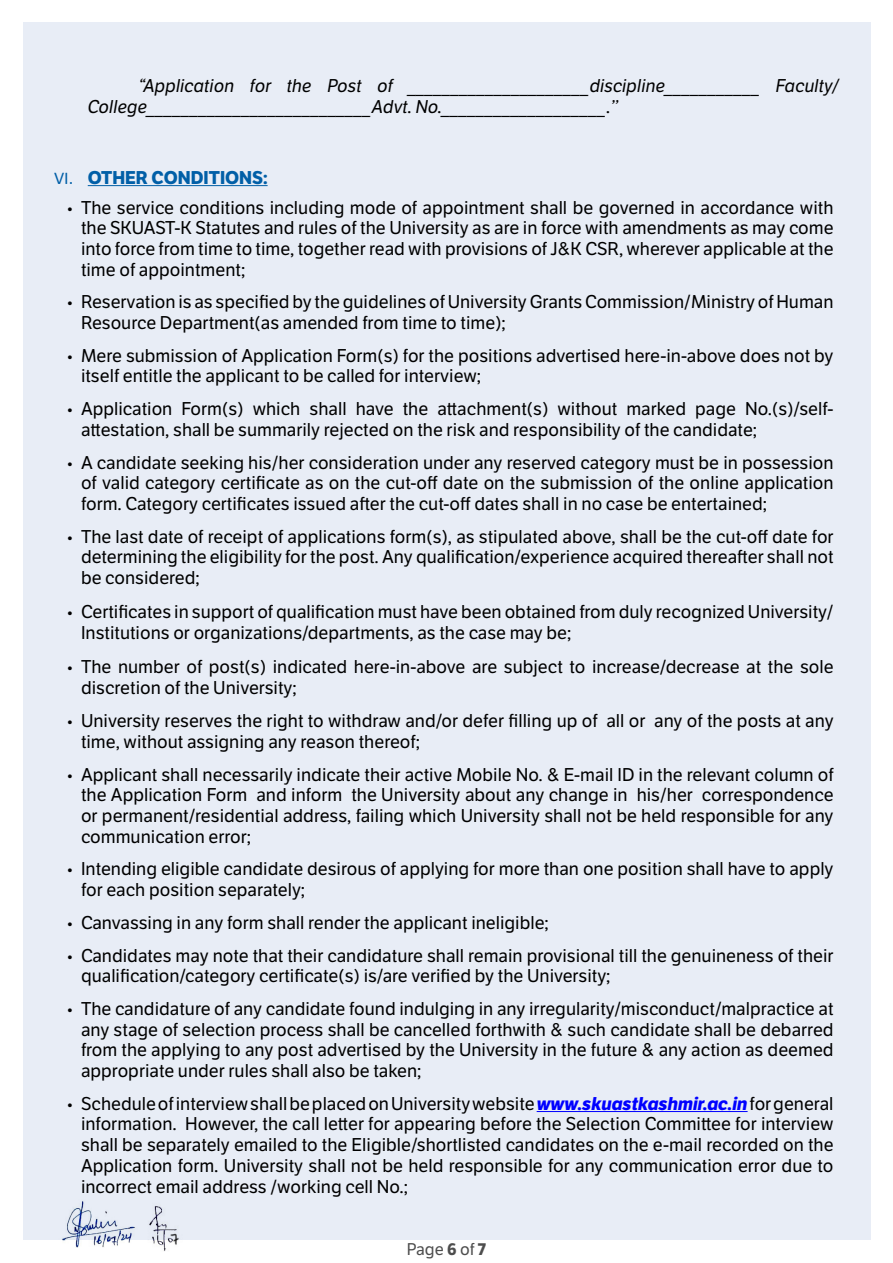
<style>
.page{position:relative;width:893px;height:1263px;background:#fff}
.page>*{position:absolute;margin:0;border:0;box-sizing:border-box;transform-origin:0 0}
.t1{font:18px/20.7px "LFT Etica";color:#000}
.List_Paragraph{font:italic 18px/21.6px "LFT Etica";color:#000}
.t2{font:700 18px "LFT Etica";color:#015fa7}
.No_Spacing{font:16.5px "LFT Etica";color:#4d4d4d}
.s1{font-family:"Calibri";font-weight:400}
.s2{font-family:"Myriad Pro"}
.s3{font-weight:700;font-style:italic;color:#00f}
.s4{font-weight:700}
</style>
<div class="page">
<div style="left:22px;top:22px;width:848px;height:1218px;background:#e8edf6"></div>
<hr style="left:88px;top:185px;width:180px;height:1px;background:#015fa7">
<hr style="left:537px;top:1111px;width:211px;height:1px;background:#00f">
<img style="left:62px;top:1201px;width:58px;height:47px">
<img style="left:120px;top:1206px;width:59px;height:45px">
<p class="List_Paragraph" style="left:88px;top:75px;width:753px;text-indent:51px">“Application for the Post of _____________________discipline___________ Faculty/<br>College__________________________Advt. No.___________________.’’</p>
<p class="t2" style="left:54px;top:166px;width:215px"><span class="s1">VI.</span> OTHER CONDITIONS:</p>
<p class="t1" style="left:81px;top:197px;width:754px;text-align:justify;text-indent:-14px"><span class="s2">•</span> The service conditions including mode of appointment shall be governed in accordance with the SKUAST-K Statutes and rules of the University as are in force with amendments as may come into force from time to time, together read with provisions of J&amp;K CSR, wherever applicable at the time of appointment;</p>
<p class="t1" style="left:81px;top:292px;width:754px;text-indent:-14px"><span class="s2">•</span> Reservation is as specified by the guidelines of University Grants Commission/Ministry of Human<br>Resource Department(as amended from time to time);</p>
<p class="t1" style="left:81px;top:345px;width:754px;text-indent:-14px"><span class="s2">•</span> Mere submission of Application Form(s) for the positions advertised here-in-above does not by itself entitle the applicant to be called for interview;</p>
<p class="t1" style="left:81px;top:399px;width:754px;text-indent:-14px"><span class="s2">•</span> Application Form(s) which shall have the attachment(s) without marked page No.(s)/self&shy;attestation, shall be summarily rejected on the risk and responsibility of the candidate;</p>
<p class="t1" style="left:81px;top:452px;width:754px;text-align:justify;text-indent:-14px"><span class="s2">•</span> A candidate seeking his/her consideration under any reserved category must be in possession of valid category certificate as on the cut-off date on the submission of the online application form. Category certificates issued after the cut-off dates shall in no case be entertained;</p>
<p class="t1" style="left:81px;top:526px;width:754px;text-align:justify;text-indent:-14px"><span class="s2">•</span> The last date of receipt of applications form(s), as stipulated above, shall be the cut-off date for determining the eligibility for the post. Any qualification/experience acquired thereafter shall not be considered;</p>
<p class="t1" style="left:81px;top:601px;width:754px;line-height:21.6px;text-indent:-14px"><span class="s2">•</span> Certificates in support of qualification must have been obtained from duly recognized University/<br>Institutions or organizations/departments, as the case may be;</p>
<p class="t1" style="left:81px;top:656px;width:754px;line-height:21.6px;text-indent:-14px"><span class="s2">•</span> The number of post(s) indicated here-in-above are subject to increase/decrease at the sole discretion of the University;</p>
<p class="t1" style="left:81px;top:711px;width:754px;text-indent:-14px"><span class="s2">•</span> University reserves the right to withdraw and/or defer filling up of all or any of the posts at any time, without assigning any reason thereof;</p>
<p class="t1" style="left:81px;top:764px;width:754px;text-align:justify;text-indent:-14px"><span class="s2">•</span> Applicant shall necessarily indicate their active Mobile No. &amp; E-mail ID in the relevant column of the Application Form and inform the University about any change in his/her correspondence or permanent/residential address, failing which University shall not be held responsible for any communication error;</p>
<p class="t1" style="left:81px;top:859px;width:754px;text-indent:-14px"><span class="s2">•</span> Intending eligible candidate desirous of applying for more than one position shall have to apply for each position separately;</p>
<p class="t1" style="left:68px;top:912px;width:483px"><span class="s2">•</span> Canvassing in any form shall render the applicant ineligible;</p>
<p class="t1" style="left:81px;top:945px;width:754px;text-indent:-14px"><span class="s2">•</span> Candidates may note that their candidature shall remain provisional till the genuineness of their qualification/category certificate(s) is/are verified by the University;</p>
<p class="t1" style="left:81px;top:998px;width:754px;text-align:justify;text-indent:-14px"><span class="s2">•</span> The candidature of any candidate found indulging in any irregularity/misconduct/malpractice at any stage of selection process shall be cancelled forthwith &amp; such candidate shall be debarred from the applying to any post advertised by the University in the future &amp; any action as deemed appropriate under rules shall also be taken;</p>
<p class="t1" style="left:81px;top:1093px;width:754px;text-align:justify;text-indent:-14px"><span class="s2">•</span> Schedule of interview shall be placed on University website <span class="s3">www.skuastkashmir.ac.in</span> for general information. However, the call letter for appearing before the Selection Committee for interview shall be separately emailed to the Eligible/shortlisted candidates on the e-mail recorded on the Application form. University shall not be held responsible for any communication error due to incorrect email address /working cell No.;</p>
<p class="No_Spacing" style="left:407px;top:1239px;width:81px">Page <span class="s4">6</span> of <span class="s4">7</span></p>
</div>
